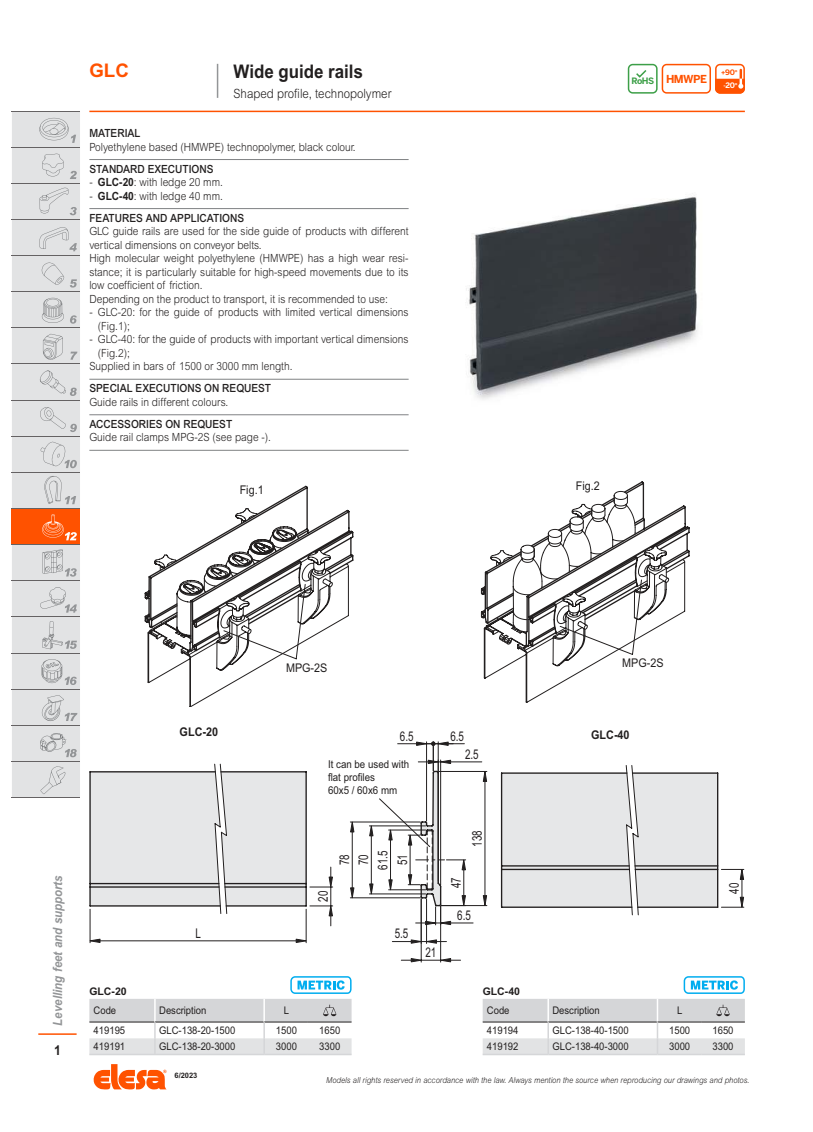
<style>
.page{position:relative;width:813px;height:1132px;background:#fff}
.page>*{position:absolute;margin:0;border:0;box-sizing:border-box;transform-origin:0 0}
.t1{font:700 18.75px "Arial MT Std";color:#221f1f;scale:.9 1}
.t2{font:700 18.75px "Arial MT Std";color:#ff5200}
.t3{font:700 13.5px "Arial MT Std";color:#221f1f;scale:.9 1}
.t4{font:13.35px/19px "Arial Narrow";color:#231f20;scale:.9 1}
.t5{font:300 12.75px "Arial MT Std";color:#221f1f;scale:.9 1}
.t6{font:italic 700 12.75px "Arial MT Std";color:#939597;scale:.9 1}
.t7{font:12px "Arial";color:#221f1f;scale:.9 1}
.t8{font:700 12px "Arial";color:#221f1f;scale:.9 1}
.t9{font:300 11.25px/13.5px "Arial MT Std";color:#221f1f;scale:.9 1}
.t10{font:500 11.25px/22px "Arial MT Std";color:#221f1f;scale:.9 1}
.t11{font:700 10.95px "Benton Sans";letter-spacing:-.05em;color:#ff5200}
.t12{font:10.8px/12.9px "Arial";color:#221f1f;scale:.9 1}
.t13{font:10.5px "Arial MT Std";color:#221f1f;scale:.9 1}
.t14{font:700 10.5px "Arial MT Std";color:#221f1f}
.t15{font:italic 300 8.25px "Arial MT Std";color:#221f1f;scale:.9 1}
.t16{font:700 7.5px "Arial MT Std";color:#221f1f}
.t17{font:700 6.6px/13.6px "Benton Sans";color:#ff5200;text-align:center}
.s1{font-weight:700}
.s2{font-weight:300}
.s3{font-size:7.5px}
.s4{color:#fff}
.s5{font-size:7.5px;color:#fff}
</style>
<div class="page">
<svg style="left:93px;top:1064px;width:73px;height:25px"></svg>
<hr style="left:89px;top:111px;width:655px;height:1px;background:#ff5200">
<div style="left:12px;top:112px;width:68px;height:547px;background:#e2e3e4"></div>
<div style="left:12px;top:508px;width:68px;height:36px;background:#ff5200"></div>
<hr style="left:12px;top:111px;width:68px;height:1px;background:#656263">
<hr style="left:12px;top:147px;width:68px;height:1px;background:#656263">
<hr style="left:12px;top:183px;width:68px;height:1px;background:#656263">
<hr style="left:12px;top:219px;width:68px;height:1px;background:#656263">
<hr style="left:12px;top:255px;width:68px;height:1px;background:#656263">
<hr style="left:12px;top:291px;width:68px;height:1px;background:#656263">
<hr style="left:12px;top:327px;width:68px;height:1px;background:#656263">
<hr style="left:12px;top:363px;width:68px;height:1px;background:#656263">
<hr style="left:12px;top:399px;width:68px;height:1px;background:#656263">
<hr style="left:12px;top:435px;width:68px;height:1px;background:#656263">
<hr style="left:12px;top:472px;width:68px;height:1px;background:#656263">
<hr style="left:12px;top:508px;width:68px;height:1px;background:#656263">
<hr style="left:12px;top:544px;width:68px;height:1px;background:#656263">
<hr style="left:12px;top:580px;width:68px;height:1px;background:#656263">
<hr style="left:12px;top:616px;width:68px;height:1px;background:#656263">
<hr style="left:12px;top:652px;width:68px;height:1px;background:#656263">
<hr style="left:12px;top:797px;width:68px;height:1px;background:#656263">
<svg style="left:70px;top:171px;width:7px;height:8px"></svg>
<svg style="left:70px;top:279px;width:7px;height:8px"></svg>
<svg style="left:70px;top:315px;width:7px;height:8px"></svg>
<svg style="left:70px;top:351px;width:7px;height:8px"></svg>
<svg style="left:42px;top:298px;width:22px;height:25px"></svg>
<svg style="left:43px;top:334px;width:20px;height:25px"></svg>
<svg style="left:40px;top:370px;width:37px;height:26px"></svg>
<svg style="left:40px;top:407px;width:37px;height:25px"></svg>
<svg style="left:42px;top:514px;width:35px;height:26px"></svg>
<svg style="left:42px;top:549px;width:35px;height:27px"></svg>
<svg style="left:40px;top:441px;width:37px;height:27px"></svg>
<svg style="left:42px;top:621px;width:35px;height:28px"></svg>
<svg style="left:40px;top:587px;width:37px;height:25px"></svg>
<svg style="left:42px;top:154px;width:21px;height:22px"></svg>
<svg style="left:40px;top:188px;width:37px;height:27px"></svg>
<svg style="left:40px;top:227px;width:37px;height:24px"></svg>
<svg style="left:40px;top:118px;width:36px;height:25px"></svg>
<svg style="left:42px;top:262px;width:22px;height:23px"></svg>
<svg style="left:44px;top:475px;width:32px;height:29px"></svg>
<svg style="left:12px;top:659px;width:68px;height:138px;background:#d9dadb"></svg>
<hr style="left:38px;top:1032px;width:39px;height:2px;background:#ff5200">
<hr style="left:217px;top:64px;width:1px;height:34px;background:#939597">
<svg style="left:627px;top:64px;width:117px;height:30px"></svg>
<hr style="left:89px;top:159px;width:319px;height:1px;background:#808284">
<hr style="left:89px;top:208px;width:319px;height:1px;background:#808284">
<hr style="left:89px;top:379px;width:319px;height:1px;background:#808284">
<hr style="left:89px;top:414px;width:319px;height:1px;background:#808284">
<hr style="left:89px;top:450px;width:319px;height:1px;background:#808284">
<img style="left:466px;top:197px;width:232px;height:203px">
<svg style="left:483px;top:666px;width:108px;height:36px"></svg>
<svg style="left:480px;top:481px;width:209px;height:185px"></svg>
<svg style="left:147px;top:670px;width:108px;height:36px"></svg>
<svg style="left:144px;top:485px;width:209px;height:185px"></svg>
<hr style="left:90px;top:908px;width:1px;height:34px;background:#221f1f">
<hr style="left:306px;top:908px;width:1px;height:34px;background:#221f1f">
<hr style="left:100px;top:940px;width:196px;height:1px;background:#221f1f">
<svg style="left:295px;top:938px;width:12px;height:4px"></svg>
<svg style="left:89px;top:938px;width:11px;height:4px"></svg>
<hr style="left:426px;top:898px;width:1px;height:45px;background:#221f1f">
<svg style="left:392px;top:939px;width:54px;height:4px"></svg>
<hr style="left:421px;top:898px;width:1px;height:63px;background:#221f1f">
<hr style="left:440px;top:905px;width:1px;height:56px;background:#221f1f">
<svg style="left:401px;top:957px;width:59px;height:5px"></svg>
<hr style="left:450px;top:761px;width:31px;height:1px;background:#221f1f">
<svg style="left:631px;top:772px;width:112px;height:137px"></svg>
<svg style="left:397px;top:741px;width:76px;height:183px"></svg>
<svg style="left:89px;top:769px;width:629px;height:139px"></svg>
<svg style="left:89px;top:976px;width:262px;height:78px"></svg>
<svg style="left:482px;top:976px;width:262px;height:78px"></svg>
<h1 class="t2" style="left:89px;top:64px;width:41px">GLC</h1>
<h1 class="t1" style="left:233px;top:64px;width:145px">Wide guide rails</h1>
<p class="t5" style="left:233px;top:89px;width:177px">Shaped profile, technopolymer</p>
<p class="t10" style="left:89px;top:122px;width:58px">MATERIAL</p>
<p class="t9" style="left:89px;top:141px;width:297px">Polyethylene based (HMWPE) technopolymer, black colour.</p>
<p class="t10" style="left:89px;top:158px;width:139px">STANDARD EXECUTIONS</p>
<p class="t9" style="left:89px;top:176px;width:150px">- <span class="s1">GLC-20</span>: with ledge 20 mm.</p>
<p class="t10" style="left:89px;top:185px;width:173px"><span class="s2">-</span> <span class="s1">GLC-40</span><span class="s2">: with ledge 40 mm.<br></span>FEATURES AND APPLICATIONS</p>
<p class="t9" style="left:89px;top:225px;width:356px">GLC guide rails are used for the side guide of products with different vertical dimensions on conveyor belts.<br>High molecular weight polyethylene (HMWPE) has a high wear resi&shy;stance; it is particularly suitable for high-speed movements due to its low coefficient of friction.<br>Depending on the product to transport, it is recommended to use:</p>
<p class="t9" style="left:98px;top:306px;width:346px;text-indent:-9px">- GLC-20: for the guide of products with limited vertical dimensions (Fig.1);</p>
<p class="t9" style="left:89px;top:333px;width:356px">- GLC-40: for the guide of products with important vertical dimensions</p>
<p class="t9" style="left:98px;top:347px;width:37px">(Fig.2);</p>
<p class="t9" style="left:89px;top:360px;width:227px">Supplied in bars of 1500 or 3000 mm length.</p>
<p class="t10" style="left:89px;top:377px;width:203px">SPECIAL EXECUTIONS ON REQUEST</p>
<p class="t9" style="left:89px;top:396px;width:156px">Guide rails in different colours.</p>
<p class="t10" style="left:89px;top:413px;width:160px">ACCESSORIES ON REQUEST</p>
<p class="t9" style="left:89px;top:431px;width:203px">Guide rail clamps MPG-2S (see page -).</p>
<p class="t7" style="left:239px;top:485px;width:28px">Fig.1</p>
<p class="t11" style="left:631px;top:73px;width:77px"><sub>RoHS</sub> HMWPE</p>
<p class="t17" style="left:720px;top:66px;width:18px">+<span class="s3">90</span>° <span class="s4">-</span><span class="s5">20</span><span class="s4">°</span></p>
<p class="t7" style="left:575px;top:481px;width:28px">Fig.2</p>
<p class="t6" style="left:53px;top:1025px;width:168px;rotate:-90deg">Levelling feet and supports</p>
<p class="t3" style="left:54px;top:1045px;width:9px">1</p>
<p class="t7" style="left:286px;top:662px;width:47px">MPG-2S</p>
<p class="t7" style="left:622px;top:658px;width:47px">MPG-2S</p>
<p class="t8" style="left:179px;top:724px;width:44px">GLC-20</p>
<p class="t8" style="left:591px;top:727px;width:44px">GLC-40</p>
<p class="t4" style="left:400px;top:726px;width:17px">6.5</p>
<p class="t4" style="left:450px;top:726px;width:17px">6.5</p>
<p class="t12" style="left:328px;top:758px;width:92px">It can be used with flat profiles<br>60x5 / 60x6 mm</p>
<p class="t4" style="left:313px;top:901px;width:14px;rotate:-90deg">20</p>
<p class="t4" style="left:335px;top:865px;width:14px;rotate:-90deg">78<br>70</p>
<p class="t4" style="left:373px;top:869px;width:23px;rotate:-90deg">61.5</p>
<p class="t4" style="left:392px;top:865px;width:14px;rotate:-90deg">51</p>
<p class="t4" style="left:195px;top:923px;width:8px">L</p>
<p class="t4" style="left:394px;top:924px;width:17px">5.5</p>
<p class="t14" style="left:89px;top:986px;width:39px">GLC-20</p>
<p class="t13" style="left:94px;top:1006px;width:27px">Code</p>
<p class="t13" style="left:159px;top:1006px;width:54px">Description</p>
<p class="t13" style="left:284px;top:1006px;width:7px">L</p>
<p class="t13" style="left:94px;top:1026px;width:37px">419195</p>
<p class="t13" style="left:159px;top:1026px;width:86px">GLC-138-20-1500</p>
<p class="t13" style="left:276px;top:1026px;width:25px">1500</p>
<p class="t13" style="left:319px;top:1026px;width:25px">1650</p>
<p class="t13" style="left:94px;top:1042px;width:37px">419191</p>
<p class="t13" style="left:159px;top:1042px;width:86px">GLC-138-20-3000</p>
<p class="t13" style="left:276px;top:1042px;width:25px">3000</p>
<p class="t13" style="left:319px;top:1042px;width:25px">3300</p>
<p class="t4" style="left:465px;top:744px;width:17px">2.5</p>
<p class="t4" style="left:425px;top:942px;width:14px">21</p>
<p class="t4" style="left:467px;top:846px;width:20px;rotate:-90deg">138</p>
<p class="t4" style="left:446px;top:887px;width:14px;rotate:-90deg">47</p>
<p class="t4" style="left:457px;top:905px;width:17px">6.5</p>
<p class="t4" style="left:724px;top:893px;width:14px;rotate:-90deg">40</p>
<p class="t14" style="left:482px;top:986px;width:39px">GLC-40</p>
<p class="t13" style="left:486px;top:1006px;width:27px">Code</p>
<p class="t13" style="left:552px;top:1006px;width:54px">Description</p>
<p class="t13" style="left:677px;top:1006px;width:7px">L</p>
<p class="t13" style="left:486px;top:1026px;width:37px">419194</p>
<p class="t13" style="left:552px;top:1026px;width:86px">GLC-138-40-1500</p>
<p class="t13" style="left:668px;top:1026px;width:25px">1500</p>
<p class="t13" style="left:712px;top:1026px;width:25px">1650</p>
<p class="t13" style="left:486px;top:1042px;width:37px">419192</p>
<p class="t13" style="left:552px;top:1042px;width:86px">GLC-138-40-3000</p>
<p class="t13" style="left:668px;top:1042px;width:25px">3000</p>
<p class="t13" style="left:712px;top:1042px;width:25px">3300</p>
<p class="t16" style="left:174px;top:1071px;width:24px">6/2023</p>
<p class="t15" style="left:326px;top:1076px;width:471px">Models all rights reserved in accordance with the law. Always mention the source when reproducing our drawings and photos.</p>
</div>
